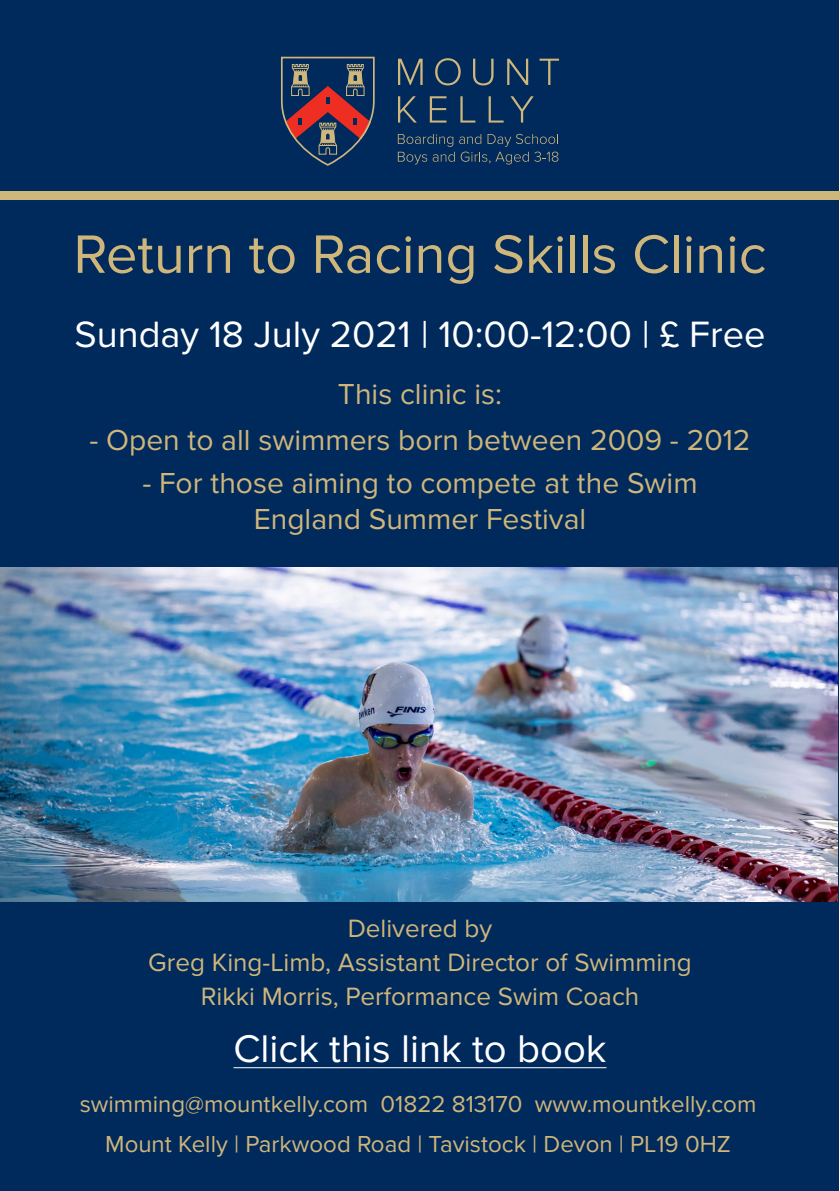
<style>
.page{position:relative;width:840px;height:1191px;background:#fff}
.page>*{position:absolute;margin:0;border:0;box-sizing:border-box;transform-origin:0 0}
.t1{font:56px "Proxima Nova";color:#cfb67a}
.t2{font:40px "Proxima Nova";color:#fff}
.t3{font:38px "Proxima Nova";color:#fff}
.t4{font:30px/36px "Proxima Nova";color:#cfb67a;text-align:center}
.t5{font:26px "Proxima Nova";color:#cfb67a}
.t6{font:24px "Proxima Nova";color:#cfb67a}
</style>
<div class="page">
<div style="left:0;top:0;width:838px;height:1191px;background:#00295c"></div>
<svg style="left:398px;top:59px;width:24px;height:26px"></svg>
<svg style="left:435px;top:58px;width:25px;height:27px"></svg>
<svg style="left:473px;top:59px;width:20px;height:26px"></svg>
<svg style="left:507px;top:59px;width:21px;height:26px"></svg>
<svg style="left:539px;top:59px;width:19px;height:26px"></svg>
<svg style="left:398px;top:96px;width:18px;height:27px"></svg>
<svg style="left:429px;top:96px;width:17px;height:27px"></svg>
<svg style="left:460px;top:96px;width:15px;height:27px"></svg>
<svg style="left:488px;top:96px;width:15px;height:27px"></svg>
<svg style="left:510px;top:96px;width:23px;height:27px"></svg>
<svg style="left:397px;top:134px;width:161px;height:30px"></svg>
<svg style="left:281px;top:57px;width:94px;height:109px"></svg>
<img style="left:0;top:567px;width:836px;height:334px">
<div style="left:0;top:191px;width:839px;height:9px;background:#cfb67a"></div>
<hr style="left:233px;top:1067px;width:373px;height:1px;background:#fff">
<p class="t1" style="left:73px;top:222px;width:694px">Return to Racing Skills Clinic</p>
<p class="t3" style="left:74px;top:313px;width:692px">Sunday 18 July 2021 | 10:00-12:00 | £ Free</p>
<p class="t4" style="left:338px;top:377px;width:165px">This clinic is:</p>
<p class="t4" style="left:89px;top:423px;width:662px">- Open to all swimmers born between 2009 - 2012</p>
<p class="t4" style="left:142px;top:465px;width:556px">- For those aiming to compete at the Swim<br>England Summer Festival</p>
<p class="t5" style="left:347px;top:913px;width:146px">Delivered by</p>
<p class="t5" style="left:148px;top:947px;width:544px">Greg King-Limb, Assistant Director of Swimming</p>
<p class="t5" style="left:201px;top:981px;width:440px">Rikki Morris, Performance Swim Coach</p>
<p class="t2" style="left:233px;top:1026px;width:374px">Click this link to book</p>
<p class="t6" style="left:80px;top:1089px;width:677px">swimming@mountkelly.com 01822 813170 www.mountkelly.com</p>
<p class="t6" style="left:105px;top:1129px;width:626px">Mount Kelly | Parkwood Road | Tavistock | Devon | PL19 0HZ</p>
</div>
